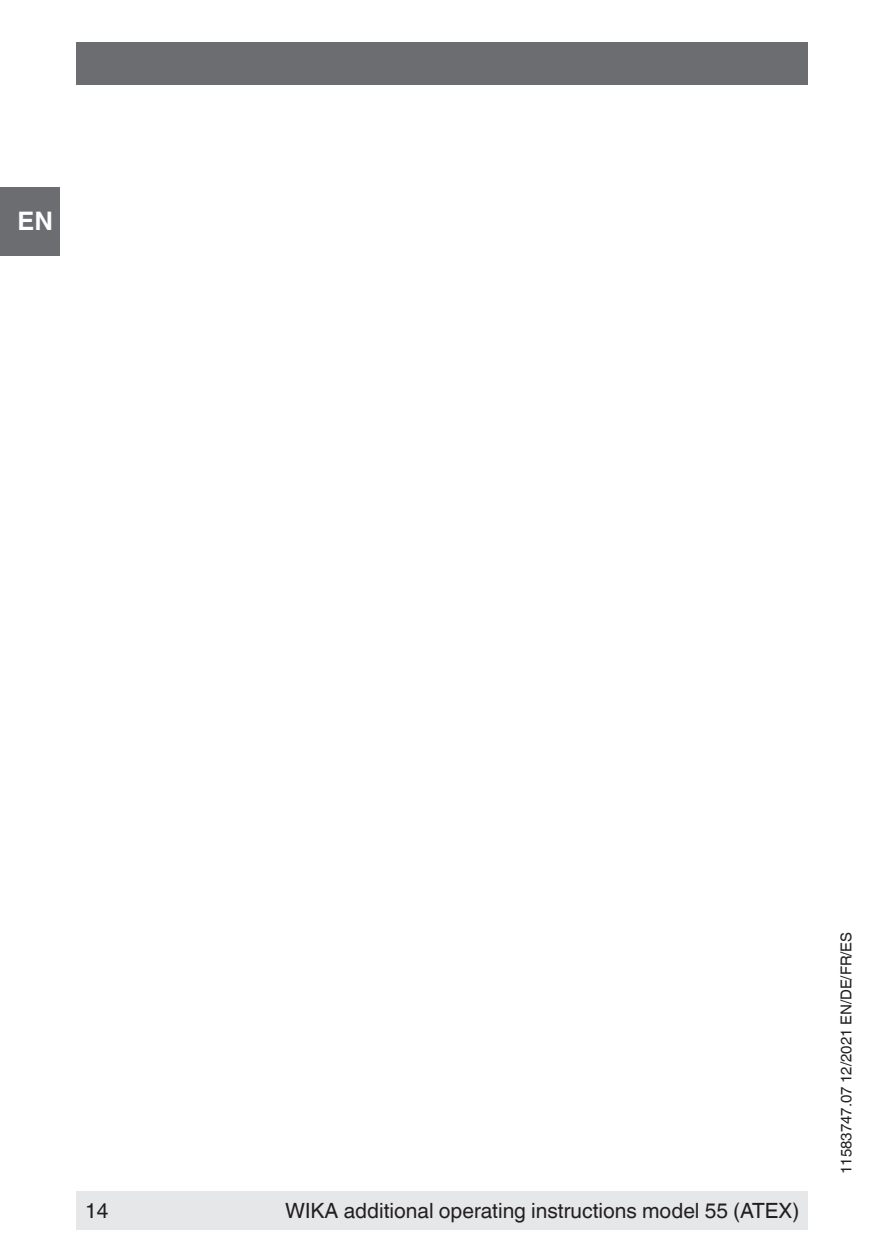
<style>
.page{position:relative;width:893px;height:1259px;background:#fff}
.page>*{position:absolute;margin:0;border:0;box-sizing:border-box;transform-origin:0 0}
.t1{font:700 25.5px "Helvetica World";color:#fff}
.t2{font:21px "Helvetica World";color:#231f20}
.t3{font:15px "Helvetica World";color:#231f20}
</style>
<div class="page">
<div style="left:0;top:187px;width:60px;height:68px;background:#6c6d70"></div>
<div style="left:77px;top:1191px;width:731px;height:38px;background:#e6e7e9"></div>
<div style="left:76px;top:43px;width:732px;height:42px;background:#6c6d70"></div>
<p class="t1" style="left:18px;top:207px;width:37px">EN</p>
<p class="t2" style="left:85px;top:1198px;width:25px">14</p>
<p class="t2" style="left:285px;top:1198px;width:516px">WIKA additional operating instructions model 55 (ATEX)</p>
<p class="t3" style="left:838px;top:1174px;width:244px;rotate:-90deg">11583747.07 12/2021 EN/DE/FR/ES</p>
</div>
